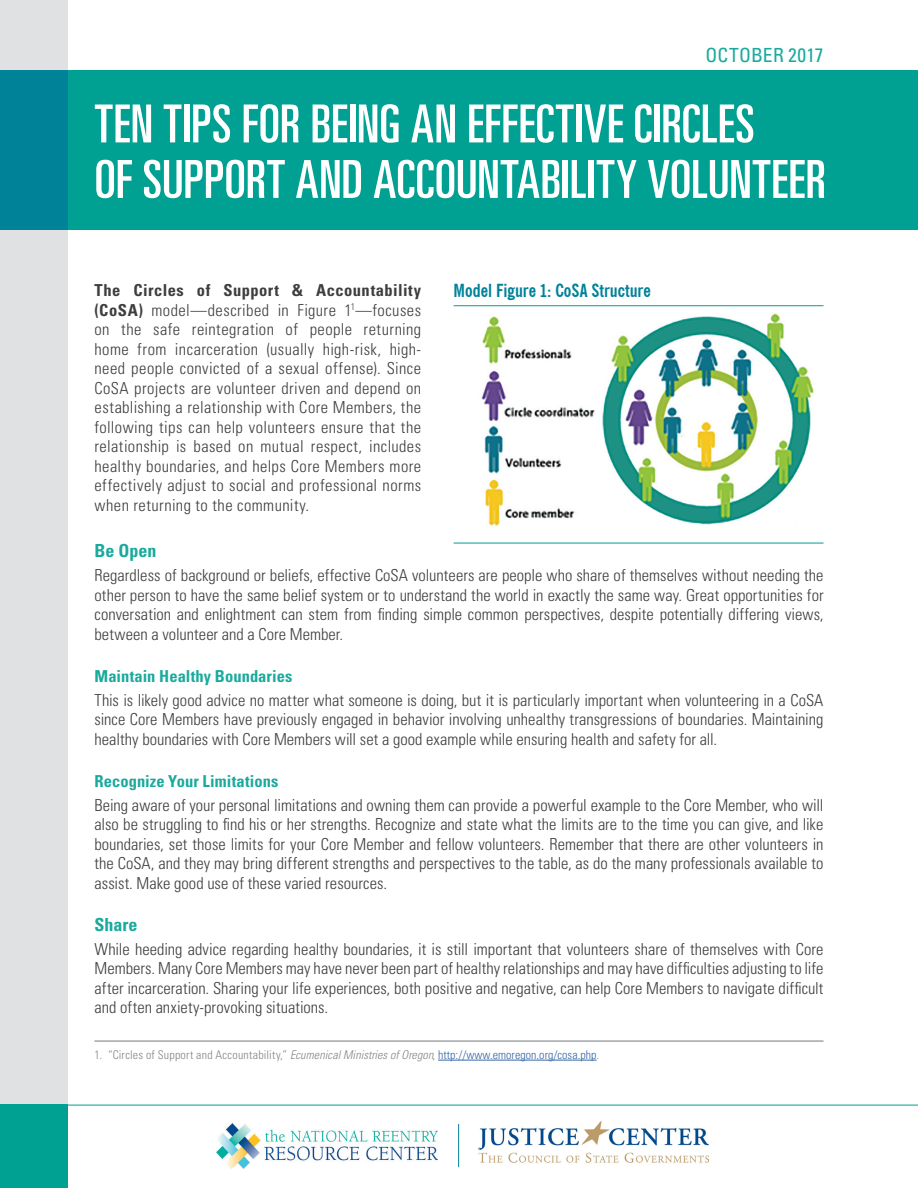
<style>
.page{position:relative;width:918px;height:1188px;background:#fff}
.page>*{position:absolute;margin:0;border:0;box-sizing:border-box;transform-origin:0 0}
.body_text{font:ultra-condensed 52.5px/55.5px "Univers";letter-spacing:.01em;color:#fff}
.body_text-2{font:condensed 19.5px "Univers";letter-spacing:.01em;color:#1aaa9d}
.body_text-3{font:700 condensed 18px "News Gothic BT";color:#008299}
.body_text-4{font:700 condensed 18px "Univers";color:#1aaa9d}
.body_text-5{font:300 condensed 16.5px/19.5px "Univers";letter-spacing:.005em;color:#3e3e3f;text-align:justify}
.body_text-6{font:700 condensed 16.5px "Univers";letter-spacing:.005em;color:#1aaa9d}
.body_text-7{font:300 condensed 12px "Univers";letter-spacing:.01em;color:#838588}
.s1{font-weight:700}
.s2{font-style:italic}
.s3{color:#3667a4}
</style>
<div class="page">
<div style="left:0;top:0;width:68px;height:1105px;background:#e0e1e3"></div>
<div style="left:0;top:1105px;width:68px;height:83px;background:#00a092"></div>
<img style="left:481px;top:1122px;width:228px;height:41px">
<hr style="left:458px;top:1124px;width:1px;height:43px;background:#008299">
<img style="left:216px;top:1124px;width:222px;height:44px">
<div style="left:0;top:70px;width:918px;height:160px;background:#00a092"></div>
<div style="left:0;top:70px;width:68px;height:160px;background:#008299"></div>
<img style="left:481px;top:313px;width:333px;height:213px">
<hr style="left:454px;top:305px;width:370px;height:1px;background:#00a092">
<hr style="left:438px;top:1060px;width:159px;height:1px;background:#3667a4">
<hr style="left:94px;top:1041px;width:730px;height:1px;background:#76787b">
<hr style="left:454px;top:543px;width:370px;height:1px;background:#00a092">
<hr style="left:0;top:1105px;width:918px;height:1px;background:#00a092">
<p class="body_text-2" style="left:706px;top:43px;width:119px">OCTOBER 2017</p>
<p class="body_text" style="left:94px;top:96px;width:733px">TEN TIPS FOR BEING AN EFFECTIVE CIRCLES<br>OF SUPPORT AND ACCOUNTABILITY VOLUNTEER</p>
<p class="body_text-5" style="left:94px;top:280px;width:328px"><span class="s1">The Circles of Support &amp; Accountability (CoSA)</span> model—described in Figure 1<sup>1</sup>—focuses on the safe reintegration of people returning home from incarceration (usually high-risk, high&shy;need people convicted of a sexual offense). Since CoSA projects are volunteer driven and depend on establishing a relationship with Core Members, the following tips can help volunteers ensure that the relationship is based on mutual respect, includes healthy boundaries, and helps Core Members more effectively adjust to social and professional norms when returning to the community.</p>
<p class="body_text-3" style="left:454px;top:280px;width:199px">Model Figure 1: CoSA Structure</p>
<p class="body_text-4" style="left:94px;top:540px;width:63px">Be Open</p>
<p class="body_text-5" style="left:94px;top:565px;width:731px">Regardless of background or beliefs, effective CoSA volunteers are people who share of themselves without needing the other person to have the same belief system or to understand the world in exactly the same way. Great opportunities for conversation and enlightment can stem from finding simple common perspectives, despite potentially differing views, between a volunteer and a Core Member.</p>
<p class="body_text-6" style="left:94px;top:666px;width:200px">Maintain Healthy Boundaries</p>
<p class="body_text-5" style="left:94px;top:690px;width:730px">This is likely good advice no matter what someone is doing, but it is particularly important when volunteering in a CoSA since Core Members have previously engaged in behavior involving unhealthy transgressions of boundaries. Maintaining healthy boundaries with Core Members will set a good example while ensuring health and safety for all.</p>
<p class="body_text-6" style="left:94px;top:771px;width:185px">Recognize Your Limitations</p>
<p class="body_text-5" style="left:94px;top:795px;width:731px">Being aware of your personal limitations and owning them can provide a powerful example to the Core Member, who will also be struggling to find his or her strengths. Recognize and state what the limits are to the time you can give, and like boundaries, set those limits for your Core Member and fellow volunteers. Remember that there are other volunteers in the CoSA, and they may bring different strengths and perspectives to the table, as do the many professionals available to assist. Make good use of these varied resources.</p>
<p class="body_text-4" style="left:94px;top:913px;width:45px">Share</p>
<p class="body_text-5" style="left:94px;top:939px;width:731px">While heeding advice regarding healthy boundaries, it is still important that volunteers share of themselves with Core Members. Many Core Members may have never been part of healthy relationships and may have difficulties adjusting to life after incarceration. Sharing your life experiences, both positive and negative, can help Core Members to navigate difficult and often anxiety-provoking situations.</p>
<p class="body_text-7" style="left:94px;top:1048px;width:506px">1. “Circles of Support and Accountability,” <span class="s2">Ecumenical Ministries of Oregon</span>, <span class="s3">http://www.emoregon.org/cosa.php</span>.</p>
</div>
